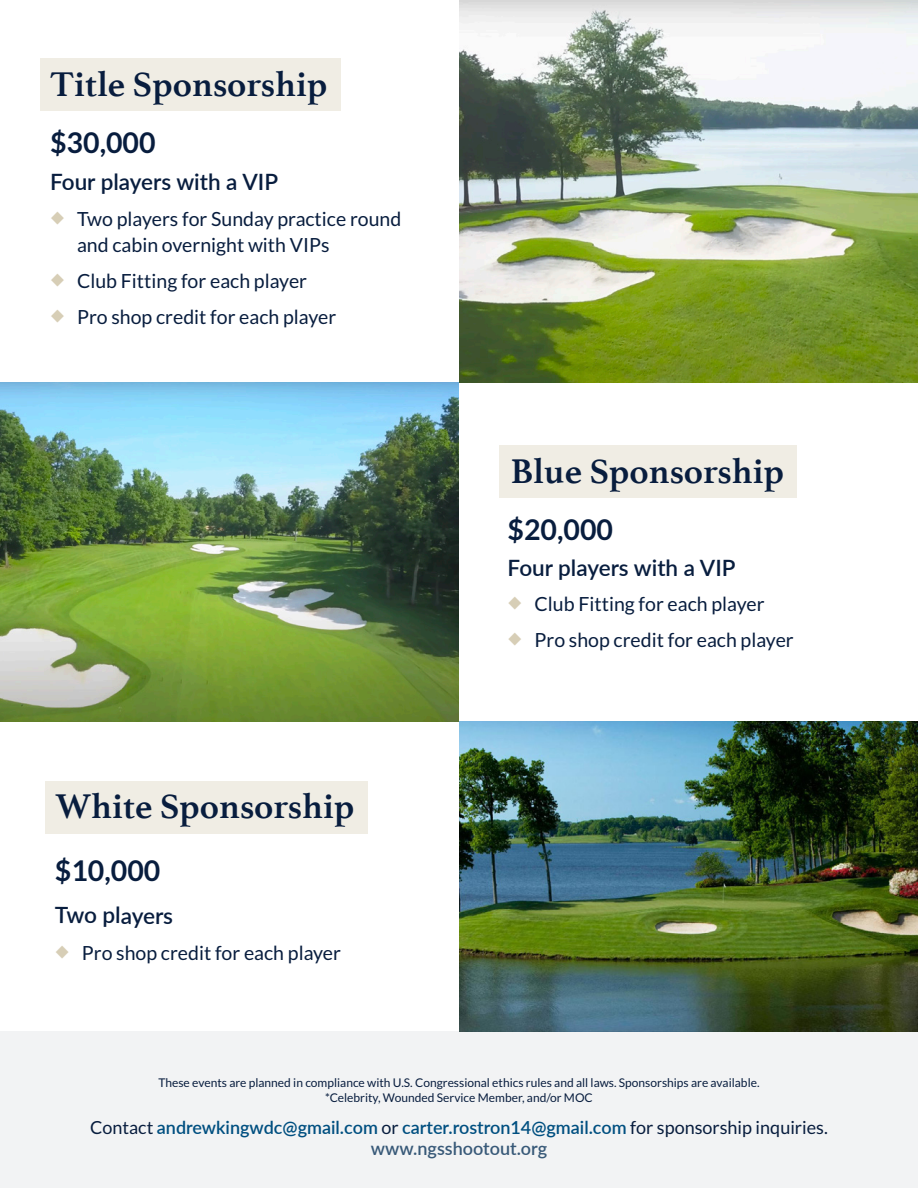
<style>
.page{position:relative;width:918px;height:1188px;background:#fff}
.page>*{position:absolute;margin:0;border:0;box-sizing:border-box;transform-origin:0 0}
.Paragraph_Style_1{font:700 36px "Athelas";color:#081d3e}
.Paragraph_Style_1-2{font:700 28.5px "Lato";color:#081d3e}
.Paragraph_Style_1-3{font:600 22.5px "Lato";color:#081d3e}
.t1{font:19.5px/25.5px "Lato";color:#081d3e}
.Paragraph_Style_1-4{font:600 18px "Lato";color:#004f80}
.Paragraph_Style_1-5{font:600 18px "Lato";color:#385978}
.Paragraph_Style_1-6{font:12px "Lato";color:#081d3e}
.s1{font-family:"K2 D";font-size:24px;color:#d7ceb6}
.s2{font-weight:400;color:#081d3e}
</style>
<div class="page">
<div style="left:40px;top:59px;width:300px;height:52px;background:#f0ede4"></div>
<div style="left:499px;top:446px;width:297px;height:52px;background:#f0ede4"></div>
<div style="left:45px;top:781px;width:322px;height:52px;background:#f0ede4"></div>
<div style="left:0;top:1031px;width:918px;height:157px;background:#f2f3f4"></div>
<img style="left:0;top:382px;width:459px;height:340px">
<img style="left:459px;top:0;width:459px;height:382px">
<img style="left:459px;top:722px;width:459px;height:309px">
<p class="Paragraph_Style_1" style="left:50px;top:55px;width:279px">Title Sponsorship</p>
<p class="Paragraph_Style_1-2" style="left:50px;top:126px;width:107px">$30,000</p>
<p class="Paragraph_Style_1-3" style="left:50px;top:165px;width:229px">Four players with a VIP</p>
<p class="t1" style="left:77px;top:206px;width:326px;text-indent:-27px"><span class="s1">◆</span> Two players for Sunday practice round and cabin overnight with VIPs</p>
<p class="t1" style="left:50px;top:268px;width:258px"><span class="s1">◆</span> Club Fitting for each player</p>
<p class="t1" style="left:50px;top:304px;width:288px"><span class="s1">◆</span> Pro shop credit for each player</p>
<p class="Paragraph_Style_1" style="left:56px;top:777px;width:301px">White Sponsorship</p>
<p class="Paragraph_Style_1-2" style="left:55px;top:854px;width:107px">$10,000</p>
<p class="Paragraph_Style_1-3" style="left:55px;top:898px;width:120px;rotate:1deg">Two players</p>
<p class="t1" style="left:55px;top:940px;width:288px"><span class="s1">◆</span> Pro shop credit for each player</p>
<p class="Paragraph_Style_1" style="left:511px;top:442px;width:275px">Blue Sponsorship</p>
<p class="Paragraph_Style_1-2" style="left:508px;top:513px;width:107px">$20,000</p>
<p class="Paragraph_Style_1-3" style="left:508px;top:552px;width:229px">Four players with a VIP</p>
<p class="t1" style="left:508px;top:591px;width:258px"><span class="s1">◆</span> Club Fitting for each player</p>
<p class="t1" style="left:508px;top:627px;width:288px"><span class="s1">◆</span> Pro shop credit for each player</p>
<p class="Paragraph_Style_1-6" style="left:158px;top:1076px;width:603px">These events are planned in compliance with U.S. Congressional ethics rules and all laws. Sponsorships are available.</p>
<p class="Paragraph_Style_1-6" style="left:325px;top:1091px;width:269px">*Celebrity, Wounded Service Member, and/or MOC</p>
<p class="Paragraph_Style_1-4" style="left:90px;top:1114px;width:739px"><span class="s2">Contact</span> andrewkingwdc@gmail.com <span class="s2">or</span> carter.rostron14@gmail.com <span class="s2">for sponsorship inquiries.</span></p>
<p class="Paragraph_Style_1-5" style="left:371px;top:1135px;width:178px">www.ngsshootout.org</p>
</div>
